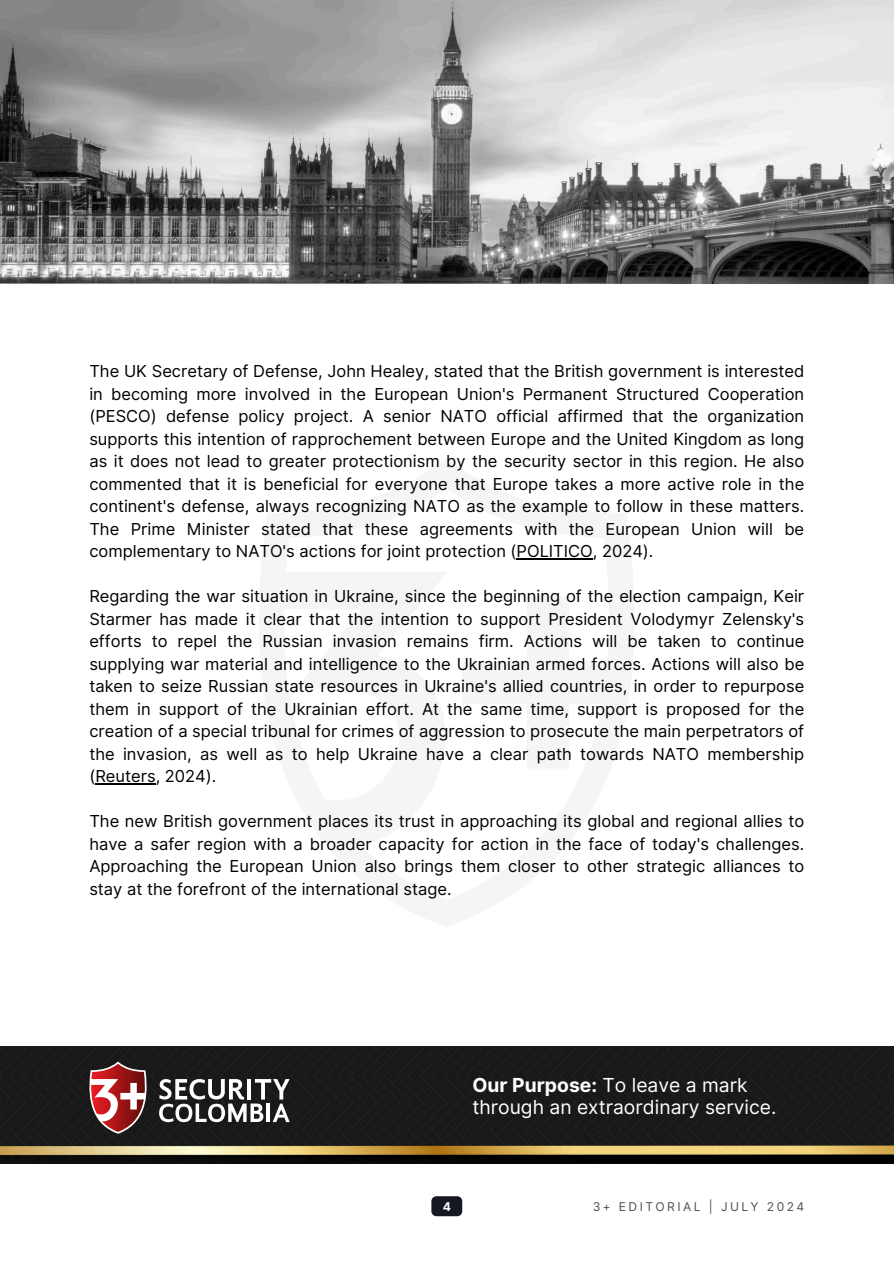
<style>
.page{position:relative;width:894px;height:1264px;background:#fff}
.page>*{position:absolute;margin:0;border:0;box-sizing:border-box;transform-origin:0 0}
.t1{font:19.35px/22.5px "Inter";color:#fff}
.t2{font:16.5px/22.5px "Inter";color:#000;text-align:justify}
.t3{font:12.15px "Inter";letter-spacing:.2em;color:#515151}
.t4{font:700 12.15px "Inter";color:#fff}
.s1{font-weight:700}
</style>
<div class="page">
<img style="left:0;top:1046px;width:893px;height:117px">
<hr style="left:516px;top:558px;width:76px;height:1px;background:#000">
<hr style="left:95px;top:783px;width:61px;height:1px;background:#000">
<svg style="left:159px;top:1079px;width:130px;height:43px"></svg>
<svg style="left:89px;top:1061px;width:59px;height:72px"></svg>
<img style="left:0;top:0;width:893px;height:284px">
<svg style="left:431px;top:1196px;width:31px;height:20px"></svg>
<h2 class="t2" style="left:89px;top:360px;width:716px">The UK Secretary of Defense, John Healey, stated that the British government is interested in becoming more involved in the European Union's Permanent Structured Cooperation (PESCO) defense policy project. A senior NATO official affirmed that the organization supports this intention of rapprochement between Europe and the United Kingdom as long as it does not lead to greater protectionism by the security sector in this region. He also commented that it is beneficial for everyone that Europe takes a more active role in the continent's defense, always recognizing NATO as the example to follow in these matters.<br>The Prime Minister stated that these agreements with the European Union will be complementary to NATO's actions for joint protection (POLITICO, 2024).</h2>
<h2 class="t2" style="left:89px;top:585px;width:716px">Regarding the war situation in Ukraine, since the beginning of the election campaign, Keir Starmer has made it clear that the intention to support President Volodymyr Zelensky's efforts to repel the Russian invasion remains firm. Actions will be taken to continue supplying war material and intelligence to the Ukrainian armed forces. Actions will also be taken to seize Russian state resources in Ukraine's allied countries, in order to repurpose them in support of the Ukrainian effort. At the same time, support is proposed for the creation of a special tribunal for crimes of aggression to prosecute the main perpetrators of the invasion, as well as to help Ukraine have a clear path towards NATO membership (Reuters, 2024).</h2>
<h2 class="t2" style="left:89px;top:810px;width:716px">The new British government places its trust in approaching its global and regional allies to have a safer region with a broader capacity for action in the face of today's challenges.<br>Approaching the European Union also brings them closer to other strategic alliances to stay at the forefront of the international stage.</h2>
<p class="t1" style="left:472px;top:1073px;width:305px"><span class="s1">Our Purpose:</span> To leave a mark through an extraordinary service.</p>
<p class="t4" style="left:442px;top:1199px;width:10px">4</p>
<h1 class="t3" style="left:592px;top:1199px;width:213px">3+ EDITORIAL | JULY 2024</h1>
</div>
